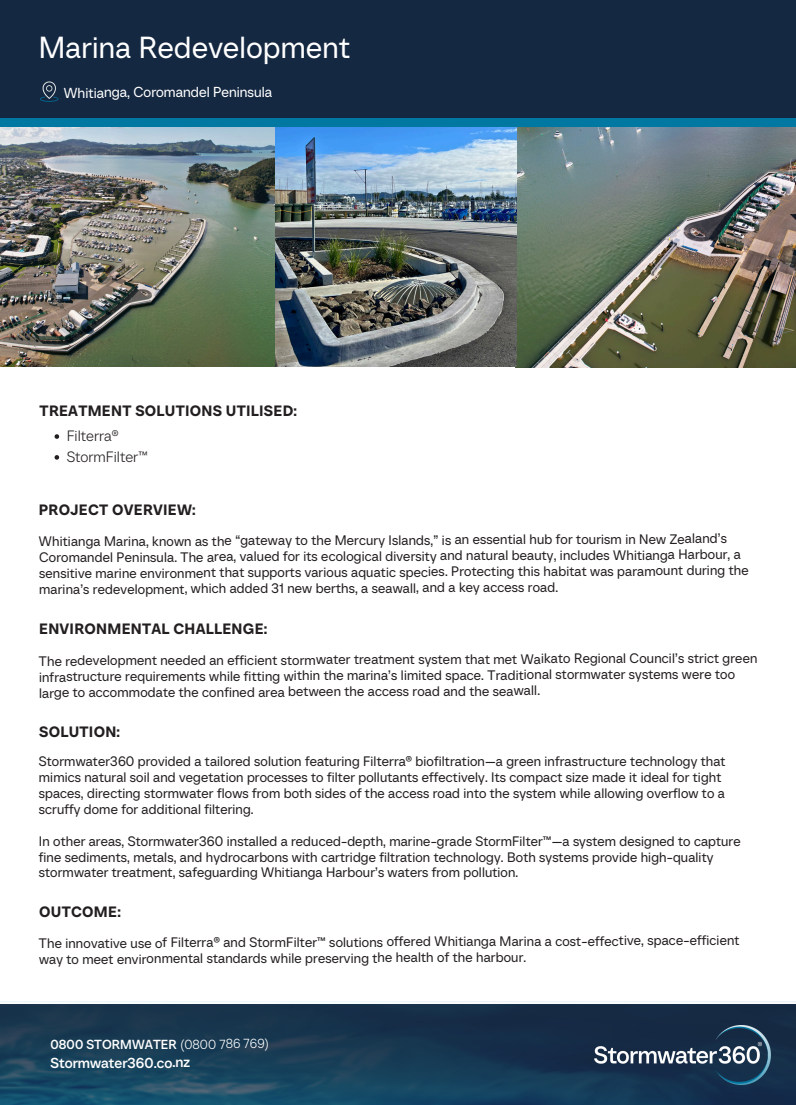
<style>
.page{position:relative;width:796px;height:1105px;background:#fff}
.page>*{position:absolute;margin:0;border:0;box-sizing:border-box;transform-origin:0 0}
.t1{font:30.38px "TT Neoris";letter-spacing:.01em;color:#fff}
.t2{font:15px "TT Neoris Dm Bd";letter-spacing:.02em;color:#231f20}
.t3{font:300 15px "TT Neoris";color:#231f20}
.t4{font:14.38px "TT Neoris";letter-spacing:-.005em;color:#fff}
.t5{font:500 14.38px "TT Neoris";letter-spacing:-.005em;color:#fff}
.t6{font:13.75px/16.1px "TT Neoris";letter-spacing:.01em;color:#231f20}
.t7{font:500 13.12px "TT Neoris";letter-spacing:-.005em;color:#fff}
.s1{font-weight:300}
</style>
<div class="page">
<div style="left:0;top:0;width:796px;height:118px;background:#142841"></div>
<img style="left:516px;top:126px;width:280px;height:241px">
<img style="left:0;top:1001px;width:796px;height:103px">
<img style="left:594px;top:1025px;width:177px;height:59px">
<img style="left:0;top:126px;width:516px;height:241px">
<div style="left:0;top:118px;width:796px;height:8px;background:#0078a1"></div>
<svg style="left:55px;top:434px;width:4px;height:5px"></svg>
<svg style="left:55px;top:455px;width:4px;height:4px"></svg>
<h2 class="t1" style="left:39px;top:29px;width:313px">Marina Redevelopment</h2>
<p class="t4" style="left:64px;top:83px;width:210px">Whitianga, Coromandel Peninsula</p>
<h2 class="t2" style="left:40px;top:401px;width:259px">TREATMENT SOLUTIONS UTILISED:</h2>
<p class="t3" style="left:67px;top:426px;width:53px">Filterra®</p>
<h2 class="t3" style="left:67px;top:447px;width:82px">StormFilter™</h2>
<h2 class="t2" style="left:39px;top:500px;width:158px">PROJECT OVERVIEW:</h2>
<p class="t6" style="left:39px;top:532px;width:711px">Whitianga Marina, known as the “gateway to the Mercury Islands,” is an essential hub for tourism in New Zealand’s Coromandel Peninsula. The area, valued for its ecological diversity and natural beauty, includes Whitianga Harbour, a sensitive marine environment that supports various aquatic species. Protecting this habitat was paramount during the marina’s redevelopment, which added 31 new berths, a seawall, and a key access road.</p>
<p class="t2" style="left:39px;top:619px;width:230px">ENVIRONMENTAL CHALLENGE:</p>
<p class="t6" style="left:39px;top:651px;width:720px">The redevelopment needed an efficient stormwater treatment system that met Waikato Regional Council’s strict green infrastructure requirements while fitting within the marina’s limited space. Traditional stormwater systems were too large to accommodate the confined area between the access road and the seawall.</p>
<p class="t2" style="left:39px;top:722px;width:82px">SOLUTION:</p>
<p class="t6" style="left:39px;top:753px;width:688px">Stormwater360 provided a tailored solution featuring Filterra® biofiltration—a green infrastructure technology that mimics natural soil and vegetation processes to filter pollutants effectively. Its compact size made it ideal for tight spaces, directing stormwater flows from both sides of the access road into the system while allowing overflow to a scruffy dome for additional filtering.</p>
<p class="t6" style="left:39px;top:832px;width:703px">In other areas, Stormwater360 installed a reduced-depth, marine-grade StormFilter™—a system designed to capture fine sediments, metals, and hydrocarbons with cartridge filtration technology. Both systems provide high-quality stormwater treatment, safeguarding Whitianga Harbour’s waters from pollution.</p>
<p class="t2" style="left:39px;top:902px;width:83px">OUTCOME:</p>
<p class="t6" style="left:39px;top:933px;width:702px">The innovative use of Filterra® and StormFilter™ solutions offered Whitianga Marina a cost-effective, space-efficient way to meet environmental standards while preserving the health of the harbour.</p>
<p class="t7" style="left:50px;top:1036px;width:220px">0800 STORMWATER <span class="s1">(0800 786 769)</span></p>
<p class="t5" style="left:51px;top:1053px;width:141px">Stormwater360.co.nz</p>
</div>
